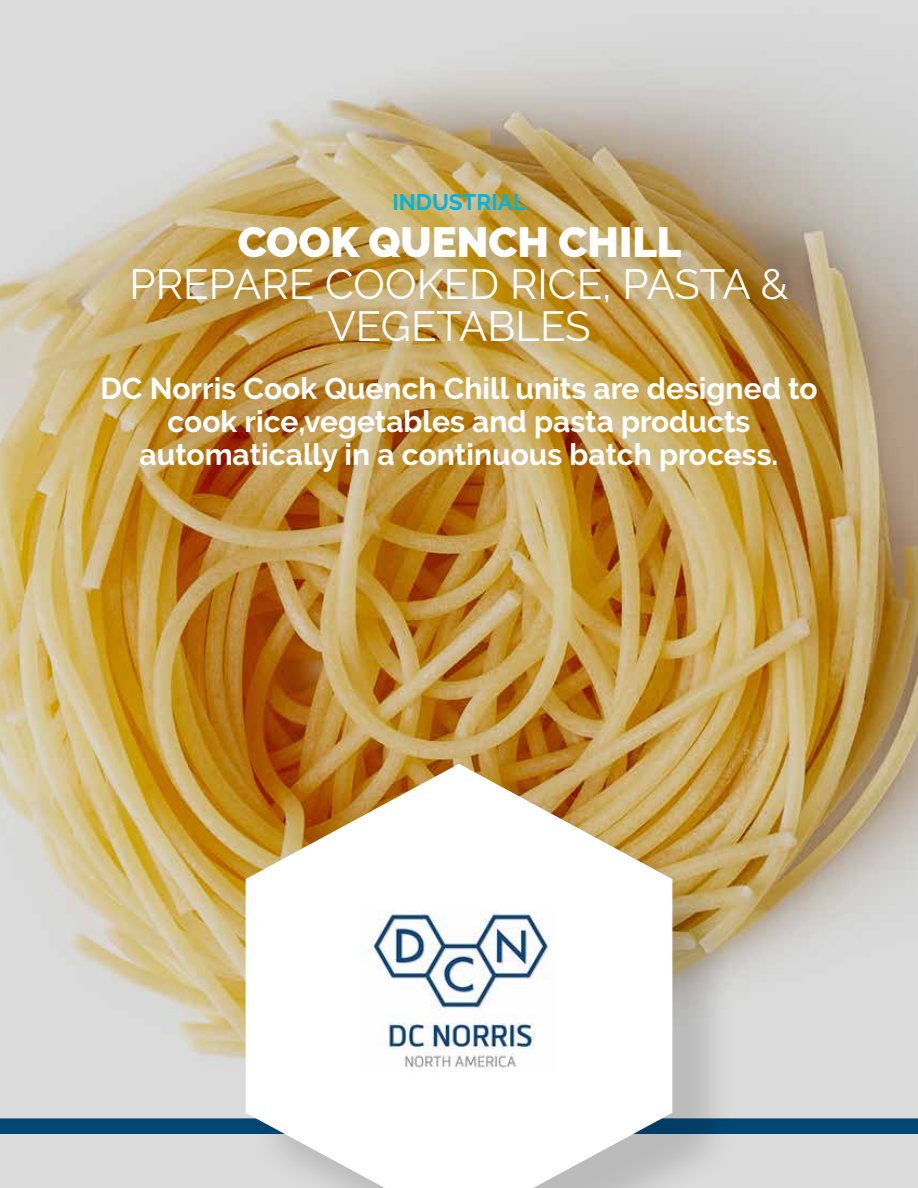
<style>
.page{position:relative;width:918px;height:1188px;background:#fff}
.page>*{position:absolute;margin:0;border:0;box-sizing:border-box;transform-origin:0 0}
.t1{font:42px/42px "Raleway";color:#fff;text-align:center}
.t2{font:900 42px "Raleway";color:#fff}
.t3{font:700 30px/33px "Raleway";color:#fff;text-align:center}
.t4{font:700 22.5px "Raleway";color:#00b5e2}
</style>
<div class="page">
<img style="left:0;top:0;width:918px;height:1188px">
<div style="left:0;top:1118px;width:918px;height:16px;background:#004774"></div>
<div style="left:253px;top:773px;width:483px;height:415px;background:#000;opacity:.15"></div>
<svg style="left:201px;top:734px;width:498px;height:454px"></svg>
<img style="left:361px;top:910px;width:196px;height:162px">
<div style="left:136px;top:229px;width:670px;height:131px;background:#000;opacity:.1"></div>
<p class="t4" style="left:392px;top:190px;width:135px">INDUSTRIAL</p>
<h1 class="t2" style="left:238px;top:218px;width:445px">COOK QUENCH CHILL</h1>
<h1 class="t1" style="left:130px;top:263px;width:660px">PREPARE COOKED RICE, PASTA &amp;<br>VEGETABLES</h1>
<p class="t3" style="left:100px;top:372px;width:719px">DC Norris Cook Quench Chill units are designed to cook rice,vegetables and pasta products automatically in a continuous batch process.</p>
</div>
